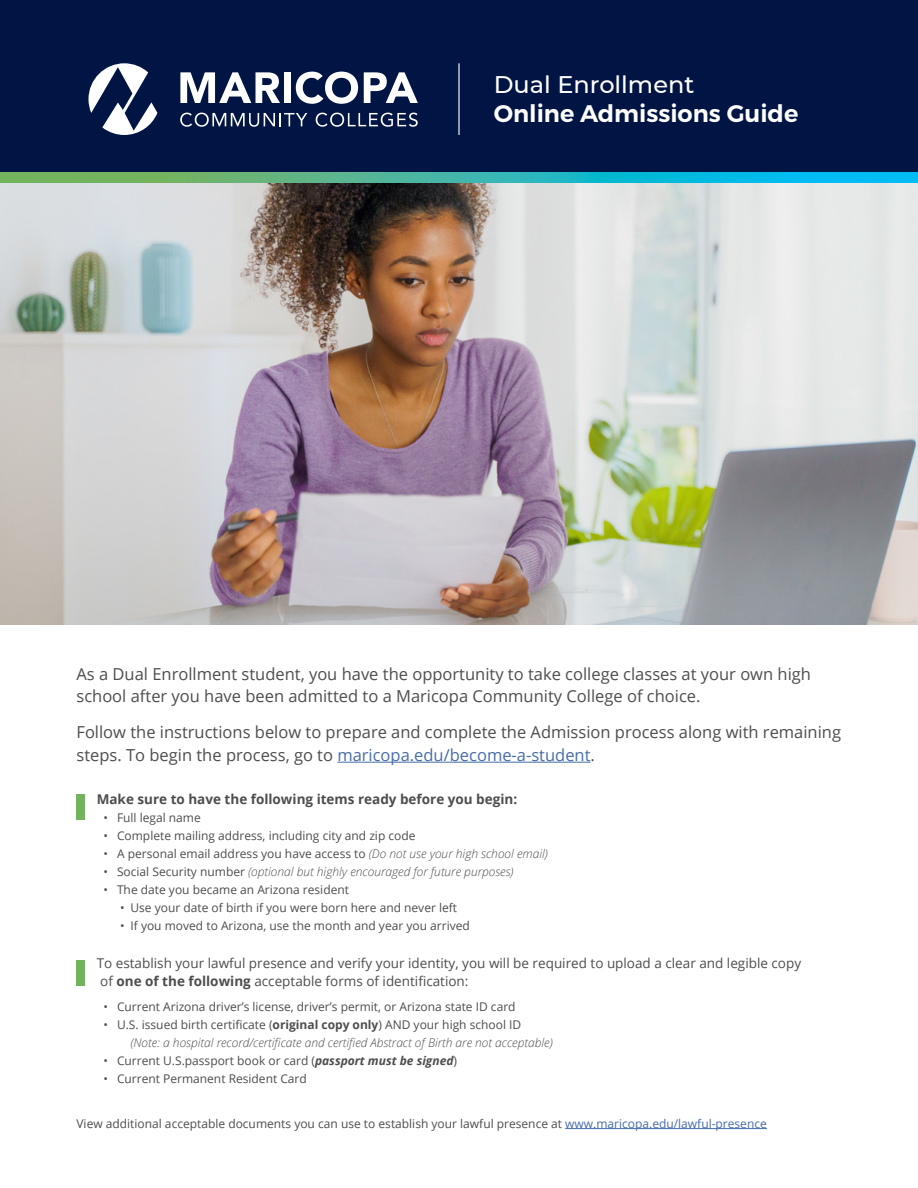
<style>
.page{position:relative;width:918px;height:1188px;background:#fff}
.page>*{position:absolute;margin:0;border:0;box-sizing:border-box;transform-origin:0 0}
.t1{font:600 24px "Montserrat";color:#fff}
.t2{font:500 24px "Montserrat";color:#fff}
.t3{font:16.5px/22.5px "Open Sans";color:#4d4d4f}
.t4{font:13.5px/18px "Open Sans";color:#4d4d4f}
.t5{font:700 13.5px "Open Sans";color:#4d4d4f}
.t6{font:12px "Open Sans";color:#4d4d4f}
.t7{font:italic 300 12px/18px "Open Sans";color:#4d4d4f}
.s1{color:#456da9}
.s2{font-weight:300;font-style:italic}
.s3{font-weight:400;font-style:normal}
.s4{font-weight:700}
.s5{font-weight:700;font-style:normal}
.s6{font-weight:700;font-style:italic}
</style>
<div class="page">
<div style="left:0;top:0;width:918px;height:179px;background:#001544"></div>
<svg style="left:88px;top:63px;width:69px;height:72px"></svg>
<svg style="left:180px;top:72px;width:100px;height:31px"></svg>
<div style="left:285px;top:72px;width:6px;height:31px;background:#fff"></div>
<svg style="left:296px;top:72px;width:62px;height:32px"></svg>
<svg style="left:364px;top:72px;width:54px;height:31px"></svg>
<svg style="left:180px;top:113px;width:127px;height:14px"></svg>
<svg style="left:316px;top:113px;width:102px;height:14px"></svg>
<hr style="left:458px;top:63px;width:2px;height:72px;background:#fff">
<div style="left:76px;top:794px;width:9px;height:25px;background:#74b35e"></div>
<div style="left:76px;top:960px;width:9px;height:25px;background:#74b35e"></div>
<hr style="left:337px;top:762px;width:254px;height:1px;background:#456da9">
<hr style="left:565px;top:1128px;width:202px;height:1px;background:#456da9">
<img style="left:0;top:183px;width:918px;height:441px">
<svg style="left:0;top:173px;width:918px;height:10px;background:#39b6a9"></svg>
<h1 class="t2" style="left:494px;top:68px;width:202px">Dual Enrollment</h1>
<h1 class="t1" style="left:494px;top:99px;width:306px">Online Admissions Guide</h1>
<h2 class="t3" style="left:76px;top:662px;width:736px">As a Dual Enrollment student, you have the opportunity to take college classes at your own high school after you have been admitted to a Maricopa Community College of choice.</h2>
<h2 class="t3" style="left:76px;top:721px;width:766px">Follow the instructions below to prepare and complete the Admission process along with remaining steps. To begin the process, go to <span class="s1">maricopa.edu/become-a-student</span>.</h2>
<p class="t5" style="left:97px;top:789px;width:422px">Make sure to have the following items ready before you begin:</p>
<p class="t6" style="left:104px;top:809px;width:99px">• Full legal name</p>
<p class="t6" style="left:104px;top:827px;width:314px">• Complete mailing address, including city and zip code</p>
<p class="t6" style="left:104px;top:845px;width:446px">• A personal email address you have access to <span class="s2">(Do not use your high school email)</span></p>
<p class="t7" style="left:104px;top:862px;width:412px"><span class="s3">• Social Security number</span> (optional but highly encouraged for future purposes)</p>
<p class="t6" style="left:104px;top:881px;width:247px">• The date you became an Arizona resident</p>
<p class="t6" style="left:120px;top:899px;width:339px">• Use your date of birth if you were born here and never left</p>
<p class="t6" style="left:120px;top:917px;width:351px">• If you moved to Arizona, use the month and year you arrived</p>
<p class="t4" style="left:97px;top:954px;width:706px">To establish your lawful presence and verify your identity, you will be required to upload a clear and legible copy of <span class="s4">one of the following</span> acceptable forms of identification:</p>
<p class="t6" style="left:104px;top:998px;width:414px">• Current Arizona driver’s license, driver’s permit, or Arizona state ID card</p>
<p class="t7" style="left:130px;top:1015px;width:424px;text-indent:-27px"><span class="s3">• U.S. issued birth certificate (</span><span class="s5">original copy only</span><span class="s3">) AND your high school ID </span>(Note: a hospital record/certificate and certified Abstract of Birth are not acceptable)</p>
<p class="t6" style="left:104px;top:1052px;width:355px">• Current U.S.passport book or card (<span class="s6">passport must be signed</span>)</p>
<p class="t6" style="left:104px;top:1070px;width:205px">• Current Permanent Resident Card</p>
<p class="t6" style="left:76px;top:1115px;width:692px">View additional acceptable documents you can use to establish your lawful presence at <span class="s1">www.maricopa.edu/lawful-presence</span></p>
</div>
